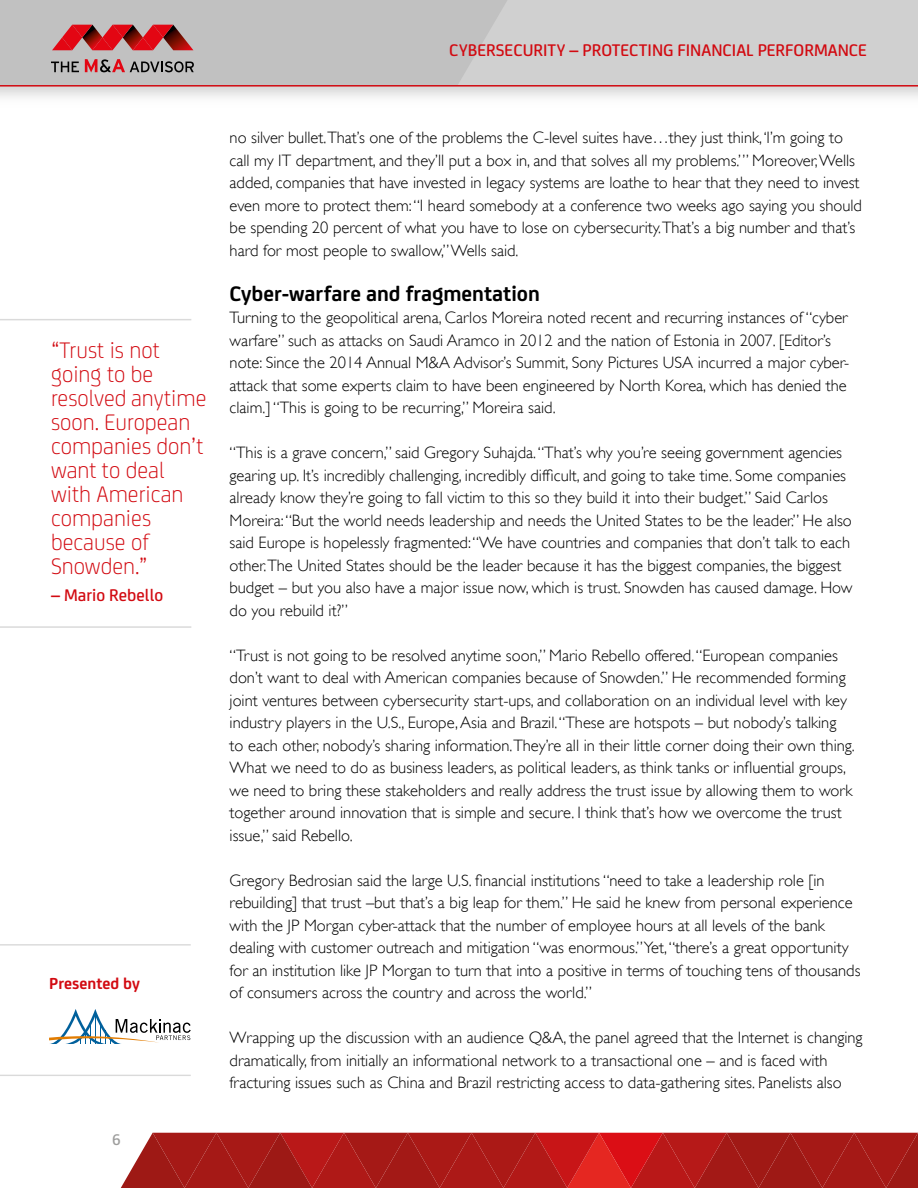
<style>
.page{position:relative;width:918px;height:1188px;background:#fff}
.page>*{position:absolute;margin:0;border:0;box-sizing:border-box;transform-origin:0 0}
.t1{font:300 24px/24px "FS Joey";color:#d20a11}
.t2{font:700 22.5px "FS Joey";color:#000}
.t3{font:500 18px "FS Joey";color:#d20a11}
.t4{font:700 16.95px "FS Joey";color:#d20a11}
.t5{font:300 16.5px/22.5px "Gill Sans";color:#000}
.t6{font:500 16.5px "FS Joey";color:#9d9d9c}
</style>
<div class="page">
<div style="left:0;top:0;width:918px;height:85px;background:#d0d0d0"></div>
<hr style="left:0;top:85px;width:918px;height:2px;background:#d20a11">
<svg style="left:121px;top:1133px;width:797px;height:55px"></svg>
<hr style="left:0;top:1075px;width:191px;height:1px;background:#dadada">
<hr style="left:0;top:944px;width:191px;height:2px;background:#dadada">
<svg style="left:0;top:0;width:507px;height:85px"></svg>
<svg style="left:49px;top:1009px;width:142px;height:35px"></svg>
<hr style="left:0;top:319px;width:191px;height:1px;background:#dadada">
<hr style="left:0;top:626px;width:191px;height:2px;background:#dadada">
<p class="t3" style="left:449px;top:37px;width:419px">CYBERSECURITY – PROTECTING FINANCIAL PERFORMANCE</p>
<h1 class="t1" style="left:51px;top:337px;width:157px">“Trust is not going to be resolved anytime soon. European companies don’t want to deal with American companies because of<br>Snowden.”</h1>
<p class="t3" style="left:51px;top:582px;width:114px">– Mario Rebello</p>
<p class="t4" style="left:49px;top:970px;width:92px">Presented by</p>
<p class="t6" style="left:112px;top:1128px;width:10px">6</p>
<p class="t5" style="left:230px;top:126px;width:634px">no silver bullet.That’s one of the problems the C-level suites have…they just think, ‘I’m going to call my IT department, and they’ll put a box in, and that solves all my problems.’” Moreover, Wells added, companies that have invested in legacy systems are loathe to hear that they need to invest even more to protect them: “I heard somebody at a conference two weeks ago saying you should be spending 20 percent of what you have to lose on cybersecurity.That’s a big number and that’s hard for most people to swallow,” Wells said.</p>
<h2 class="t2" style="left:230px;top:276px;width:312px">Cyber-warfare and fragmentation</h2>
<p class="t5" style="left:230px;top:306px;width:621px">Turning to the geopolitical arena, Carlos Moreira noted recent and recurring instances of “cyber warfare” such as attacks on Saudi Aramco in 2012 and the nation of Estonia in 2007. [Editor’s note: Since the 2014 Annual M&amp;A Advisor’s Summit, Sony Pictures USA incurred a major cyber&shy;attack that some experts claim to have been engineered by North Korea, which has denied the claim.] “This is going to be recurring,” Moreira said.</p>
<p class="t5" style="left:230px;top:441px;width:625px">“This is a grave concern,” said Gregory Suhajda. “That’s why you’re seeing government agencies gearing up. It’s incredibly challenging, incredibly difficult, and going to take time. Some companies already know they’re going to fall victim to this so they build it into their budget.” Said Carlos Moreira: “But the world needs leadership and needs the United States to be the leader.” He also said Europe is hopelessly fragmented: “We have countries and companies that don’t talk to each other.The United States should be the leader because it has the biggest companies, the biggest budget – but you also have a major issue now, which is trust. Snowden has caused damage. How do you rebuild it?”</p>
<p class="t5" style="left:230px;top:644px;width:627px">“Trust is not going to be resolved anytime soon,” Mario Rebello offered. “European companies don’t want to deal with American companies because of Snowden.” He recommended forming joint ventures between cybersecurity start-ups, and collaboration on an individual level with key industry players in the U.S., Europe, Asia and Brazil. “These are hotspots – but nobody’s talking<br>to each other, nobody’s sharing information.They’re all in their little corner doing their own thing.<br>What we need to do as business leaders, as political leaders, as think tanks or influential groups, we need to bring these stakeholders and really address the trust issue by allowing them to work together around innovation that is simple and secure. I think that’s how we overcome the trust issue,” said Rebello.</p>
<p class="t5" style="left:230px;top:869px;width:632px">Gregory Bedrosian said the large U.S. financial institutions “need to take a leadership role [in rebuilding] that trust –but that’s a big leap for them.” He said he knew from personal experience with the JP Morgan cyber-attack that the number of employee hours at all levels of the bank dealing with customer outreach and mitigation “was enormous.” Yet, “there’s a great opportunity for an institution like JP Morgan to turn that into a positive in terms of touching tens of thousands of consumers across the country and across the world.”</p>
<p class="t5" style="left:230px;top:1027px;width:635px">Wrapping up the discussion with an audience Q&amp;A, the panel agreed that the Internet is changing dramatically, from initially an informational network to a transactional one – and is faced with fracturing issues such as China and Brazil restricting access to data-gathering sites. Panelists also</p>
</div>
